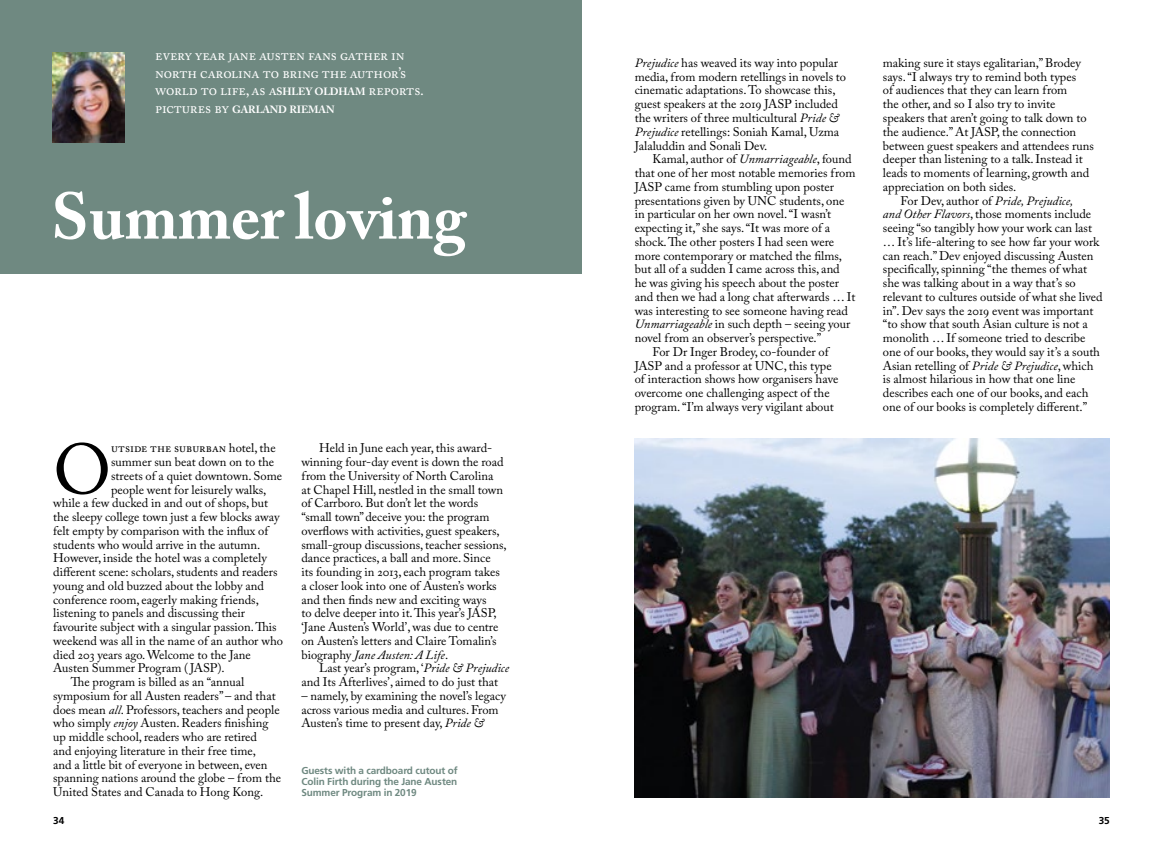
<style>
.page{position:relative;width:1163px;height:851px;background:#fff}
.page>*{position:absolute;margin:0;border:0;box-sizing:border-box;transform-origin:0 0}
.t1{font:70.5px "Adobe Caslon Pro";color:#000}
.t2{font:700 65px "Adobe Caslon Pro";letter-spacing:-.005em;color:#fff}
.t3{font:15px/17.5px "Adobe Caslon Pro";letter-spacing:-.01em;color:#fff}
.t4{font:12.5px/13.8px "Adobe Caslon Pro";color:#000}
.t5{font:italic 12.5px "Adobe Caslon Pro";color:#000}
.t6{font:700 10.5px "Adobe Caslon Pro";letter-spacing:-.015em;color:#fff}
.t7{font:700 10px/11.2px "Frutiger LT Std";letter-spacing:-.01em;color:#6f8981;text-align:justify}
.t8{font:700 10px "Frutiger LT Std";color:#000}
.s1{font-weight:700;font-size:10.5px}
.s2{font-weight:400;font-size:15px}
.s3{font-style:italic}
.s4{font-style:normal}
</style>
<div class="page">
<div style="left:0;top:0;width:581px;height:273px;background:#6f8981"></div>
<img style="left:53px;top:52px;width:71px;height:91px">
<img style="left:634px;top:438px;width:475px;height:359px">
<p class="t3" style="left:155px;top:46px;width:270px">every year jane austen fans gather in north carolina to bring the author’s world to life, as a<span class="s1">SHLEY OLDHAM</span> reports.</p>
<p class="t6" style="left:155px;top:103px;width:181px"><span class="s2">pictures by</span> GARLAND RIEMAN</p>
<h2 class="t2" style="left:51px;top:178px;width:416px">Summer loving</h2>
<h1 class="t1" style="left:53px;top:428px;width:59px">O</h1>
<p class="t4" style="left:111px;top:441px;width:166px">utside the suburban hotel, the</p>
<p class="t4" style="left:111px;top:454px;width:165px">summer sun beat down on to the</p>
<p class="t4" style="left:111px;top:468px;width:172px">streets of a quiet downtown. Some</p>
<p class="t4" style="left:111px;top:482px;width:157px">people went for leisurely walks,</p>
<p class="t4" style="left:53px;top:496px;width:216px">while a few ducked in and out of shops, but</p>
<p class="t4" style="left:53px;top:509px;width:228px">the sleepy college town just a few blocks away</p>
<p class="t4" style="left:53px;top:523px;width:218px">felt empty by comparison with the influx of</p>
<p class="t4" style="left:53px;top:537px;width:209px">students who would arrive in the autumn.</p>
<p class="t4" style="left:53px;top:551px;width:215px">However, inside the hotel was a completely</p>
<p class="t4" style="left:53px;top:564px;width:226px">different scene: scholars, students and readers</p>
<p class="t4" style="left:53px;top:578px;width:212px">young and old buzzed about the lobby and</p>
<p class="t4" style="left:53px;top:592px;width:207px">conference room, eagerly making friends,</p>
<p class="t4" style="left:53px;top:606px;width:193px">listening to panels and discussing their</p>
<p class="t4" style="left:53px;top:619px;width:225px">favourite subject with a singular passion. This</p>
<p class="t4" style="left:53px;top:633px;width:231px">weekend was all in the name of an author who</p>
<p class="t4" style="left:53px;top:647px;width:199px">died 203 years ago. Welcome to the Jane</p>
<p class="t4" style="left:53px;top:661px;width:173px">Austen Summer Program ( JASP).</p>
<p class="t4" style="left:71px;top:674px;width:175px">The program is billed as an “annual</p>
<p class="t4" style="left:53px;top:688px;width:224px">symposium for all Austen readers” – and that</p>
<p class="t4" style="left:53px;top:702px;width:228px">does mean <span class="s3">all</span>. Professors, teachers and people</p>
<p class="t4" style="left:53px;top:716px;width:217px">who simply <span class="s3">enjoy</span> Austen. Readers finishing</p>
<p class="t4" style="left:53px;top:729px;width:205px">up middle school, readers who are retired</p>
<p class="t4" style="left:53px;top:743px;width:204px">and enjoying literature in their free time,</p>
<p class="t4" style="left:53px;top:757px;width:216px">and a little bit of everyone in between, even</p>
<p class="t4" style="left:53px;top:771px;width:229px">spanning nations around the globe – from the</p>
<p class="t4" style="left:53px;top:784px;width:211px">United States and Canada to Hong Kong.</p>
<p class="t4" style="left:301px;top:441px;width:207px;text-indent:18px">Held in June each year, this award&shy;winning four-day event is down the road from the University of North Carolina<br>at Chapel Hill, nestled in the small town of Carrboro. But don’t let the words “small town” deceive you: the program overflows with activities, guest speakers, small-group discussions, teacher sessions, dance practices, a ball and more. Since<br>its founding in 2013, each program takes a closer look into one of Austen’s works and then finds new and exciting ways<br>to delve deeper into it. This year’s JASP, ‘Jane Austen’s World’, was due to centre on Austen’s letters and Claire Tomalin’s biography <span class="s3">Jane Austen: A Life</span>.</p>
<p class="t4" style="left:301px;top:661px;width:209px;text-indent:18px">Last year’s program, ‘<span class="s3">Pride &amp; Prejudice </span>and Its Afterlives’, aimed to do just that</p>
<p class="t4" style="left:301px;top:688px;width:206px">– namely, by examining the novel’s legacy across various media and cultures. From<br>Austen’s time to present day, <span class="s3">Pride &amp;</span></p>
<p class="t7" style="left:301px;top:764px;width:158px">Guests with a cardboard cutout of Colin Firth during the Jane Austen Summer Program in 2019</p>
<p class="t4" style="left:634px;top:56px;width:213px"><span class="s3">Prejudice</span> has weaved its way into popular media, from modern retellings in novels to cinematic adaptations. To showcase this, guest speakers at the 2019 JASP included the writers of three multicultural <span class="s3">Pride &amp; Prejudice</span> retellings: Soniah Kamal, Uzma Jalaluddin and Sonali Dev.</p>
<p class="t4" style="left:652px;top:152px;width:201px">Kamal, author of <span class="s3">Unmarriageable</span>, found</p>
<p class="t4" style="left:634px;top:166px;width:222px">that one of her most notable memories from</p>
<p class="t4" style="left:634px;top:179px;width:201px">JASP came from stumbling upon poster</p>
<p class="t4" style="left:634px;top:193px;width:211px">presentations given by UNC students, one</p>
<p class="t4" style="left:634px;top:207px;width:198px">in particular on her own novel. “I wasn’t</p>
<p class="t4" style="left:634px;top:221px;width:197px">expecting it,” she says. “It was more of a</p>
<p class="t4" style="left:634px;top:234px;width:201px">shock. The other posters I had seen were</p>
<p class="t4" style="left:634px;top:248px;width:209px">more contemporary or matched the films,</p>
<p class="t4" style="left:634px;top:262px;width:206px">but all of a sudden I came across this, and</p>
<p class="t4" style="left:634px;top:276px;width:206px">he was giving his speech about the poster</p>
<p class="t4" style="left:634px;top:289px;width:222px">and then we had a long chat afterwards … It</p>
<p class="t4" style="left:634px;top:303px;width:215px">was interesting to see someone having read</p>
<p class="t4" style="left:634px;top:317px;width:217px"><span class="s3">Unmarriageable</span> in such depth – seeing your</p>
<p class="t4" style="left:634px;top:331px;width:188px">novel from an observer’s perspective.”</p>
<p class="t4" style="left:652px;top:344px;width:179px">For Dr Inger Brodey, co-founder of</p>
<p class="t4" style="left:634px;top:358px;width:198px">JASP and a professor at UNC, this type</p>
<p class="t4" style="left:634px;top:372px;width:205px">of interaction shows how organisers have</p>
<p class="t4" style="left:634px;top:386px;width:196px">overcome one challenging aspect of the</p>
<p class="t4" style="left:634px;top:399px;width:201px">program. “I’m always very vigilant about</p>
<p class="t4" style="left:882px;top:56px;width:200px">making sure it stays egalitarian,” Brodey</p>
<p class="t4" style="left:882px;top:69px;width:195px">says. “I always try to remind both types</p>
<p class="t4" style="left:882px;top:83px;width:186px">of audiences that they can learn from</p>
<p class="t4" style="left:882px;top:97px;width:174px">the other, and so I also try to invite</p>
<p class="t4" style="left:882px;top:111px;width:205px">speakers that aren’t going to talk down to</p>
<p class="t4" style="left:882px;top:124px;width:195px">the audience.” At JASP, the connection</p>
<p class="t4" style="left:882px;top:138px;width:212px">between guest speakers and attendees runs</p>
<p class="t4" style="left:882px;top:152px;width:201px">deeper than listening to a talk. Instead it</p>
<p class="t4" style="left:882px;top:166px;width:208px">leads to moments of learning, growth and</p>
<p class="t4" style="left:882px;top:179px;width:135px">appreciation on both sides.</p>
<p class="t5" style="left:900px;top:193px;width:174px"><span class="s4">For Dev, author of</span> Pride, Prejudice,</p>
<p class="t4" style="left:882px;top:207px;width:210px"><span class="s3">and Other Flavors</span>, those moments include</p>
<p class="t4" style="left:882px;top:221px;width:211px">seeing “so tangibly how your work can last</p>
<p class="t4" style="left:882px;top:234px;width:218px">… It’s life-altering to see how far your work</p>
<p class="t4" style="left:882px;top:248px;width:212px">can reach.” Dev enjoyed discussing Austen</p>
<p class="t4" style="left:882px;top:262px;width:206px">specifically, spinning “the themes of what</p>
<p class="t4" style="left:882px;top:276px;width:194px">she was talking about in a way that’s so</p>
<p class="t4" style="left:882px;top:289px;width:221px">relevant to cultures outside of what she lived</p>
<p class="t4" style="left:882px;top:303px;width:212px">in”. Dev says the 2019 event was important</p>
<p class="t4" style="left:882px;top:317px;width:206px">“to show that south Asian culture is not a</p>
<p class="t4" style="left:882px;top:331px;width:204px">monolith … If someone tried to describe</p>
<p class="t4" style="left:882px;top:344px;width:219px">one of our books, they would say it’s a south</p>
<p class="t4" style="left:882px;top:358px;width:212px">Asian retelling of <span class="s3">Pride &amp; Prejudice</span>, which</p>
<p class="t4" style="left:882px;top:372px;width:194px">is almost hilarious in how that one line</p>
<p class="t4" style="left:882px;top:386px;width:207px">describes each one of our books, and each</p>
<p class="t4" style="left:882px;top:399px;width:206px">one of our books is completely different.”</p>
<p class="t8" style="left:53px;top:814px;width:13px">34</p>
<p class="t8" style="left:1098px;top:814px;width:13px">35</p>
</div>
